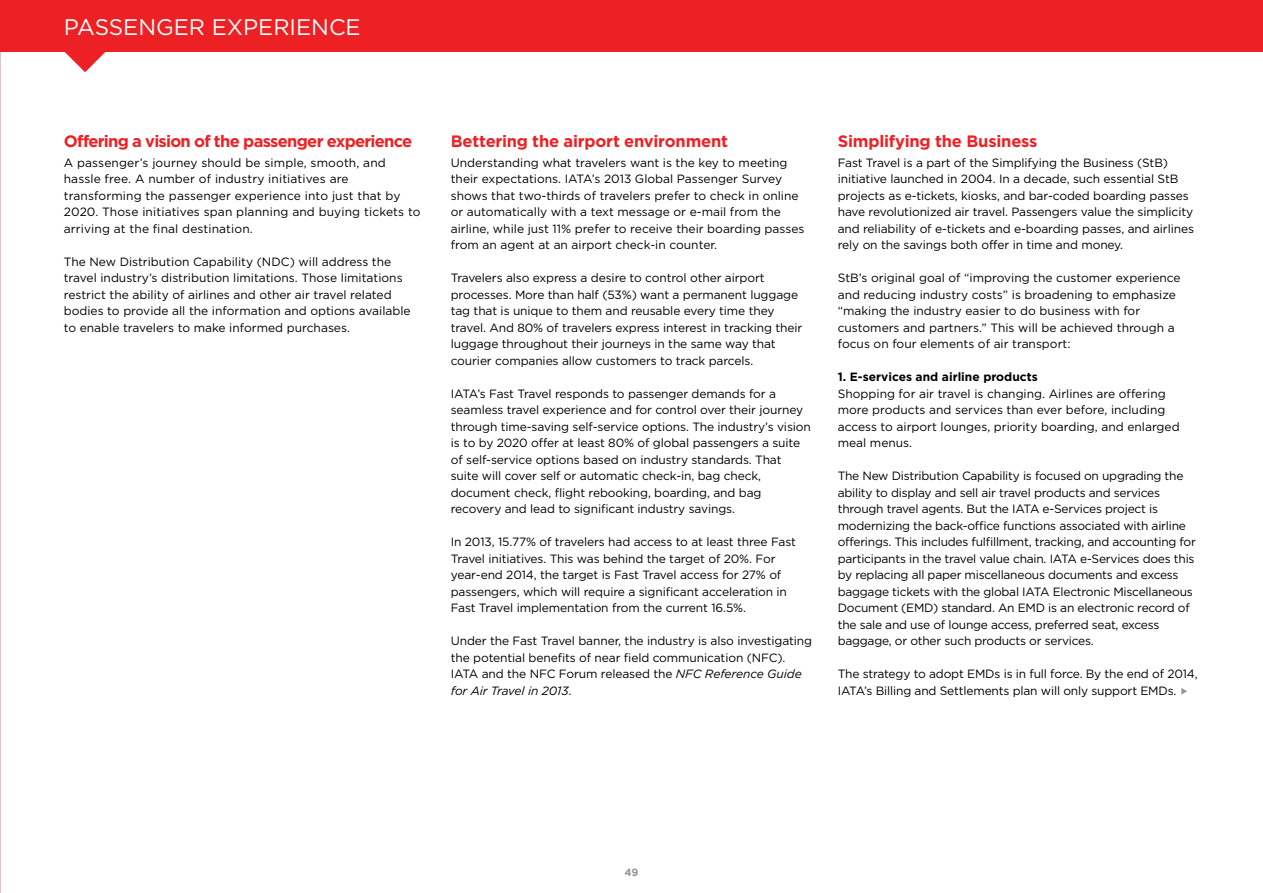
<style>
.page{position:relative;width:1263px;height:893px;background:#fff}
.page>*{position:absolute;margin:0;border:0;box-sizing:border-box;transform-origin:0 0}
.t1{font:22.5px "Gotham";color:#fff}
.t2{font:700 16.5px "Gotham";letter-spacing:-.015em;color:#ed2124}
.t3{font:700 16.5px "Gotham";letter-spacing:-.045em;color:#ed2124}
.t4{font:12px/16.5px "Gotham";letter-spacing:-.01em;color:#000}
.t5{font:12px/16.5px "Gotham";letter-spacing:.01em;color:#000}
.t6{font:700 12px "Gotham";color:#000}
.t7{font:700 10.5px "Gotham";color:#939598}
.s1{font-style:italic}
</style>
<div class="page">
<svg style="left:64px;top:51px;width:42px;height:21px"></svg>
<div style="left:0;top:0;width:1263px;height:51px;background:#ed2124"></div>
<svg style="left:1181px;top:688px;width:6px;height:7px"></svg>
<h1 class="t1" style="left:64px;top:15px;width:77px">Passenger</h1>
<h1 class="t1" style="left:212px;top:15px;width:31px">Experience</h1>
<h2 class="t3" style="left:64px;top:132px;width:350px">Offering a vision of the passenger experience</h2>
<p class="t5" style="left:64px;top:154px;width:358px">A passenger’s journey should be simple, smooth, and hassle free. A number of industry initiatives are transforming the passenger experience into just that by 2020. Those initiatives span planning and buying tickets to arriving at the final destination.</p>
<p class="t4" style="left:64px;top:253px;width:348px">The New Distribution Capability (NDC) will address the travel industry’s distribution limitations. Those limitations restrict the ability of airlines and other air travel related bodies to provide all the information and options available to enable travelers to make informed purchases.</p>
<h2 class="t2" style="left:451px;top:132px;width:279px">Bettering the airport environment</h2>
<p class="t4" style="left:451px;top:154px;width:355px">Understanding what travelers want is the key to meeting their expectations. IATA’s 2013 Global Passenger Survey shows that two-thirds of travelers prefer to check in online or automatically with a text message or e-mail from the airline, while just 11% prefer to receive their boarding passes from an agent at an airport check-in counter.</p>
<p class="t4" style="left:451px;top:269px;width:353px">Travelers also express a desire to control other airport processes. More than half (53%) want a permanent luggage tag that is unique to them and reusable every time they travel. And 80% of travelers express interest in tracking their luggage throughout their journeys in the same way that courier companies allow customers to track parcels.</p>
<p class="t4" style="left:451px;top:385px;width:362px">IATA’s Fast Travel responds to passenger demands for a seamless travel experience and for control over their journey through time-saving self-service options. The industry’s vision is to by 2020 offer at least 80% of global passengers a suite of self-service options based on industry standards. That suite will cover self or automatic check-in, bag check, document check, flight rebooking, boarding, and bag recovery and lead to significant industry savings.</p>
<p class="t4" style="left:451px;top:533px;width:347px">In 2013, 15.77% of travelers had access to at least three Fast Travel initiatives. This was behind the target of 20%. For year-end 2014, the target is Fast Travel access for 27% of passengers, which will require a significant acceleration in Fast Travel implementation from the current 16.5%.</p>
<p class="t4" style="left:451px;top:632px;width:363px">Under the Fast Travel banner, the industry is also investigating the potential benefits of near field communication (NFC).<br>IATA and the NFC Forum released the <span class="s1">NFC Reference Guide for Air Travel in 2013</span>.</p>
<h2 class="t2" style="left:838px;top:132px;width:201px">Simplifying the Business</h2>
<p class="t4" style="left:838px;top:154px;width:358px">Fast Travel is a part of the Simplifying the Business (StB) initiative launched in 2004. In a decade, such essential StB projects as e-tickets, kiosks, and bar-coded boarding passes have revolutionized air travel. Passengers value the simplicity and reliability of e-tickets and e-boarding passes, and airlines rely on the savings both offer in time and money.</p>
<p class="t4" style="left:838px;top:269px;width:344px">StB’s original goal of “improving the customer experience and reducing industry costs” is broadening to emphasize “making the industry easier to do business with for customers and partners.” This will be achieved through a focus on four elements of air transport:</p>
<p class="t6" style="left:838px;top:370px;width:201px">1. E-services and airline products</p>
<p class="t4" style="left:838px;top:385px;width:343px">Shopping for air travel is changing. Airlines are offering more products and services than ever before, including access to airport lounges, priority boarding, and enlarged meal menus.</p>
<p class="t4" style="left:838px;top:467px;width:360px">The New Distribution Capability is focused on upgrading the ability to display and sell air travel products and services through travel agents. But the IATA e-Services project is modernizing the back-office functions associated with airline offerings. This includes fulfillment, tracking, and accounting for participants in the travel value chain. IATA e-Services does this by replacing all paper miscellaneous documents and excess baggage tickets with the global IATA Electronic M iscellaneous Document (EM D) standard. An EM D is an electronic record of the sale and use of lounge access, preferred seat, excess baggage, or other such products or services.</p>
<p class="t4" style="left:838px;top:665px;width:361px">The strategy to adopt EM Ds is in full force. By the end of 2014,<br>IATA’s Billing and Settlements plan will only support EM Ds.</p>
<p class="t7" style="left:624px;top:866px;width:15px">49</p>
</div>
